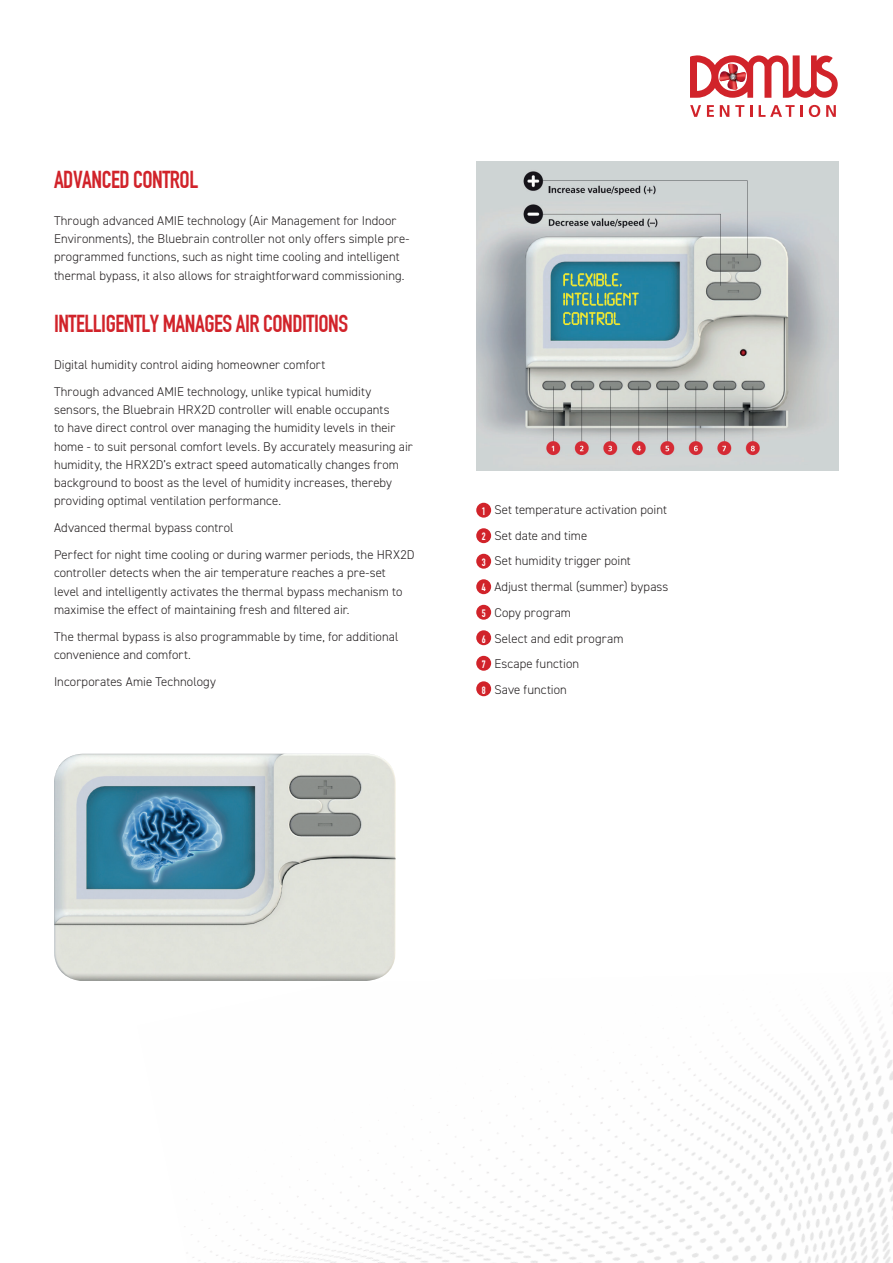
<style>
.page{position:relative;width:893px;height:1263px;background:#fff}
.page>*{position:absolute;margin:0;border:0;box-sizing:border-box;transform-origin:0 0}
.t1{font:24px "DIN Engschrift";letter-spacing:-.02em;color:#d1232a}
.t2{font:300 12.75px/18.3px "DIN2014";letter-spacing:.005em;color:#231f20}
.t3{font:10.5px "DIN Engschrift";color:#fff}
</style>
<div class="page">
<svg style="left:690px;top:55px;width:148px;height:43px"></svg>
<svg style="left:690px;top:105px;width:11px;height:12px"></svg>
<svg style="left:707px;top:105px;width:7px;height:12px"></svg>
<svg style="left:720px;top:105px;width:9px;height:12px"></svg>
<svg style="left:735px;top:105px;width:9px;height:12px"></svg>
<svg style="left:750px;top:105px;width:3px;height:12px"></svg>
<svg style="left:759px;top:105px;width:44px;height:12px"></svg>
<svg style="left:809px;top:105px;width:11px;height:12px"></svg>
<svg style="left:826px;top:105px;width:10px;height:12px"></svg>
<img style="left:184px;top:1015px;width:709px;height:248px">
<img style="left:476px;top:162px;width:363px;height:309px">
<div style="left:476px;top:503px;width:15px;height:15px;background:#d1232a;border-radius:50%"></div>
<div style="left:476px;top:605px;width:15px;height:15px;background:#d1232a;border-radius:50%"></div>
<div style="left:476px;top:554px;width:15px;height:15px;background:#d1232a;border-radius:50%"></div>
<div style="left:476px;top:656px;width:15px;height:15px;background:#d1232a;border-radius:50%"></div>
<div style="left:476px;top:528px;width:15px;height:15px;background:#d1232a;border-radius:50%"></div>
<div style="left:476px;top:630px;width:15px;height:15px;background:#d1232a;border-radius:50%"></div>
<div style="left:476px;top:579px;width:15px;height:15px;background:#d1232a;border-radius:50%"></div>
<div style="left:476px;top:681px;width:15px;height:15px;background:#d1232a;border-radius:50%"></div>
<img style="left:54px;top:754px;width:342px;height:227px">
<h1 class="t1" style="left:54px;top:166px;width:146px">ADVANCED CONTROL</h1>
<p class="t2" style="left:54px;top:211px;width:357px">Through advanced AMIE technology (Air Management for Indoor Environments), the Bluebrain controller not only offers simple pre&shy;programmed functions, such as night time cooling and intelligent thermal bypass, it also allows for straightforward commissioning.</p>
<h1 class="t1" style="left:54px;top:310px;width:296px">INTELLIGENTLY MANAGES AIR CONDITIONS</h1>
<p class="t2" style="left:54px;top:351px;width:319px;line-height:26.8px">Digital humidity control aiding homeowner comfort<br>Through advanced AMIE technology, unlike typical humidity</p>
<p class="t2" style="left:54px;top:400px;width:360px">sensors, the Bluebrain HRX2D controller will enable occupants<br>to have direct control over managing the humidity levels in their home - to suit personal comfort levels. By accurately measuring air humidity, the HRX2D’s extract speed automatically changes from background to boost as the level of humidity increases, thereby providing optimal ventilation performance.</p>
<p class="t2" style="left:54px;top:514px;width:362px;line-height:26.8px">Advanced thermal bypass control<br>Perfect for night time cooling or during warmer periods, the HRX2D</p>
<p class="t2" style="left:54px;top:564px;width:350px">controller detects when the air temperature reaches a pre-set level and intelligently activates the thermal bypass mechanism to maximise the effect of maintaining fresh and filtered air.</p>
<p class="t2" style="left:54px;top:627px;width:346px">The thermal bypass is also programmable by time, for additional convenience and comfort.</p>
<p class="t2" style="left:54px;top:672px;width:164px">Incorporates Amie Technology</p>
<p class="t3" style="left:482px;top:505px;width:5px">1</p>
<p class="t2" style="left:494px;top:500px;width:174px">Set temperature activation point</p>
<p class="t3" style="left:482px;top:531px;width:5px">2</p>
<p class="t2" style="left:494px;top:526px;width:94px">Set date and time</p>
<p class="t3" style="left:482px;top:556px;width:5px">3</p>
<p class="t2" style="left:494px;top:551px;width:138px">Set humidity trigger point</p>
<p class="t3" style="left:482px;top:582px;width:5px">4</p>
<p class="t2" style="left:494px;top:577px;width:176px">Adjust thermal (summer) bypass</p>
<p class="t3" style="left:482px;top:607px;width:5px">5</p>
<p class="t2" style="left:494px;top:604px;width:78px">Copy program</p>
<p class="t3" style="left:482px;top:633px;width:5px">6</p>
<p class="t2" style="left:494px;top:629px;width:131px">Select and edit program</p>
<p class="t3" style="left:482px;top:658px;width:5px">7</p>
<p class="t2" style="left:494px;top:655px;width:86px">Escape function</p>
<p class="t3" style="left:482px;top:684px;width:5px">8</p>
<p class="t2" style="left:494px;top:680px;width:74px">Save function</p>
</div>
